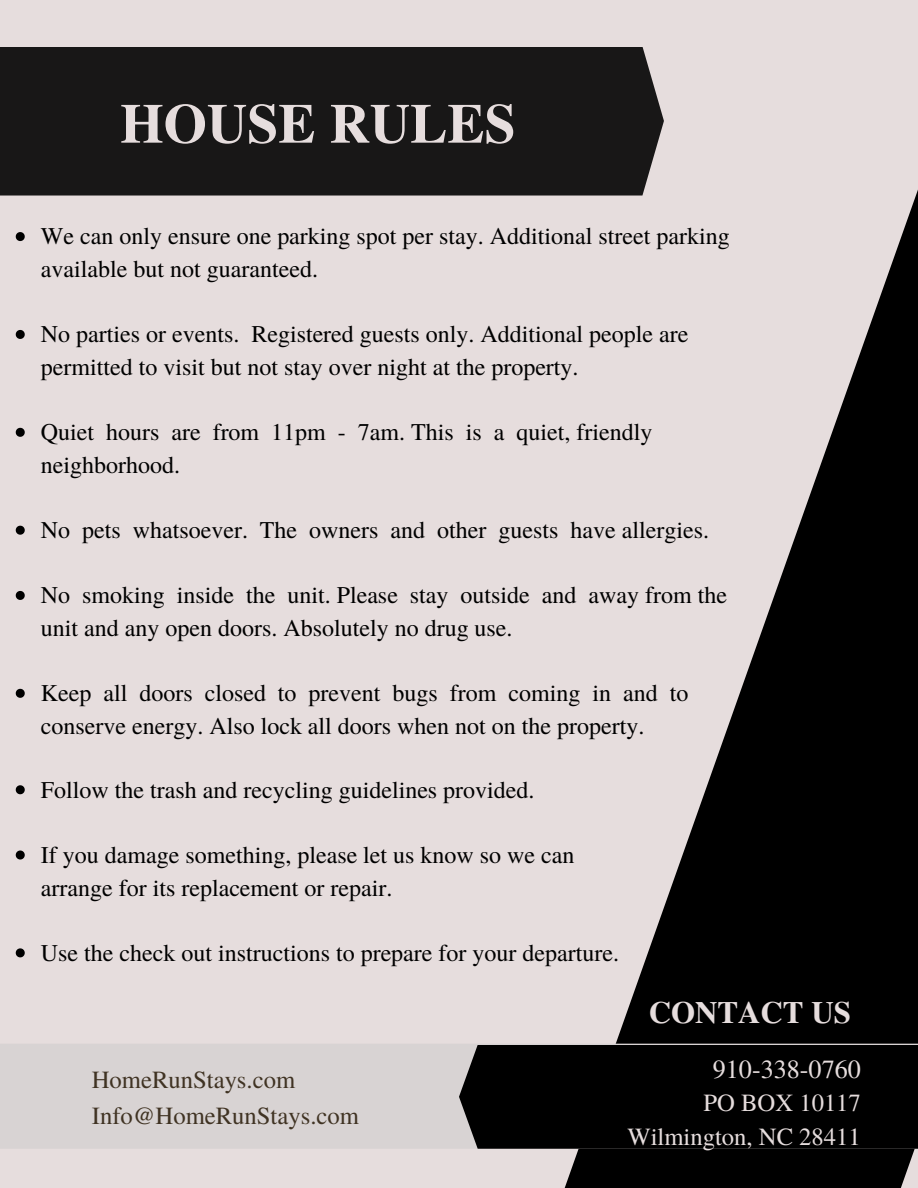
<style>
.page{position:relative;width:918px;height:1188px;background:#e6dddd}
.page>*{position:absolute;margin:0;border:0;box-sizing:border-box;transform-origin:0 0}
.t1{font:700 55.8px "Te X Gyre Termes";color:#e6dddd}
.t2{font:700 31.05px "Te X Gyre Termes";color:#e6dddd}
.t3{font:26.1px "Te X Gyre Termes";color:#e6dddd}
.t4{font:24.6px "Te X Gyre Termes";color:#403323}
.t5{font:24.6px "Te X Gyre Termes";color:#e6dddd}
.t6{font:24px/32.7px "Te X Gyre Termes";color:#000}
</style>
<div class="page">
<svg style="left:564px;top:190px;width:354px;height:998px"></svg>
<div style="left:0;top:1044px;width:918px;height:105px;background:#d8d3d3"></div>
<div style="left:459px;top:1045px;width:459px;height:104px;background:#000"></div>
<div style="left:0;top:47px;width:664px;height:149px;background:#181717"></div>
<svg style="left:16px;top:232px;width:9px;height:9px"></svg>
<svg style="left:16px;top:330px;width:9px;height:9px"></svg>
<svg style="left:16px;top:428px;width:9px;height:9px"></svg>
<svg style="left:16px;top:526px;width:9px;height:9px"></svg>
<svg style="left:16px;top:591px;width:9px;height:9px"></svg>
<svg style="left:16px;top:689px;width:9px;height:9px"></svg>
<svg style="left:16px;top:785px;width:9px;height:9px"></svg>
<svg style="left:16px;top:851px;width:9px;height:9px"></svg>
<svg style="left:16px;top:948px;width:9px;height:9px"></svg>
<p class="t1" style="left:120px;top:80px;width:397px">HOUSE RULES</p>
<p class="t6" style="left:41px;top:219px;width:691px">We can only ensure one parking spot per stay. Additional street parking available but not guaranteed.</p>
<p class="t6" style="left:41px;top:317px;width:649px">No parties or events. Registered guests only. Additional people are permitted to visit but not stay over night at the property.</p>
<p class="t6" style="left:41px;top:415px;width:613px">Quiet hours are from 11pm - 7am. This is a quiet, friendly neighborhood.</p>
<p class="t6" style="left:41px;top:512px;width:670px">No pets whatsoever. The owners and other guests have allergies.</p>
<p class="t6" style="left:41px;top:578px;width:688px">No smoking inside the unit. Please stay outside and away from the unit and any open doors. Absolutely no drug use.</p>
<p class="t6" style="left:41px;top:676px;width:649px">Keep all doors closed to prevent bugs from coming in and to conserve energy. Also lock all doors when not on the property.</p>
<p class="t6" style="left:41px;top:772px;width:495px">Follow the trash and recycling guidelines provided.</p>
<p class="t6" style="left:41px;top:837px;width:535px">If you damage something, please let us know so we can arrange for its replacement or repair.</p>
<p class="t6" style="left:41px;top:935px;width:580px">Use the check out instructions to prepare for your departure.</p>
<p class="t4" style="left:92px;top:1062px;width:205px">HomeRunStays.com</p>
<p class="t4" style="left:92px;top:1098px;width:269px">Info@HomeRunStays.com</p>
<p class="t2" style="left:649px;top:988px;width:204px">CONTACT US</p>
<p class="t3" style="left:713px;top:1051px;width:150px">910-338-0760</p>
<p class="t5" style="left:703px;top:1085px;width:159px">PO BOX 10117</p>
<p class="t5" style="left:627px;top:1119px;width:235px">Wilmington, NC 28411</p>
</div>
